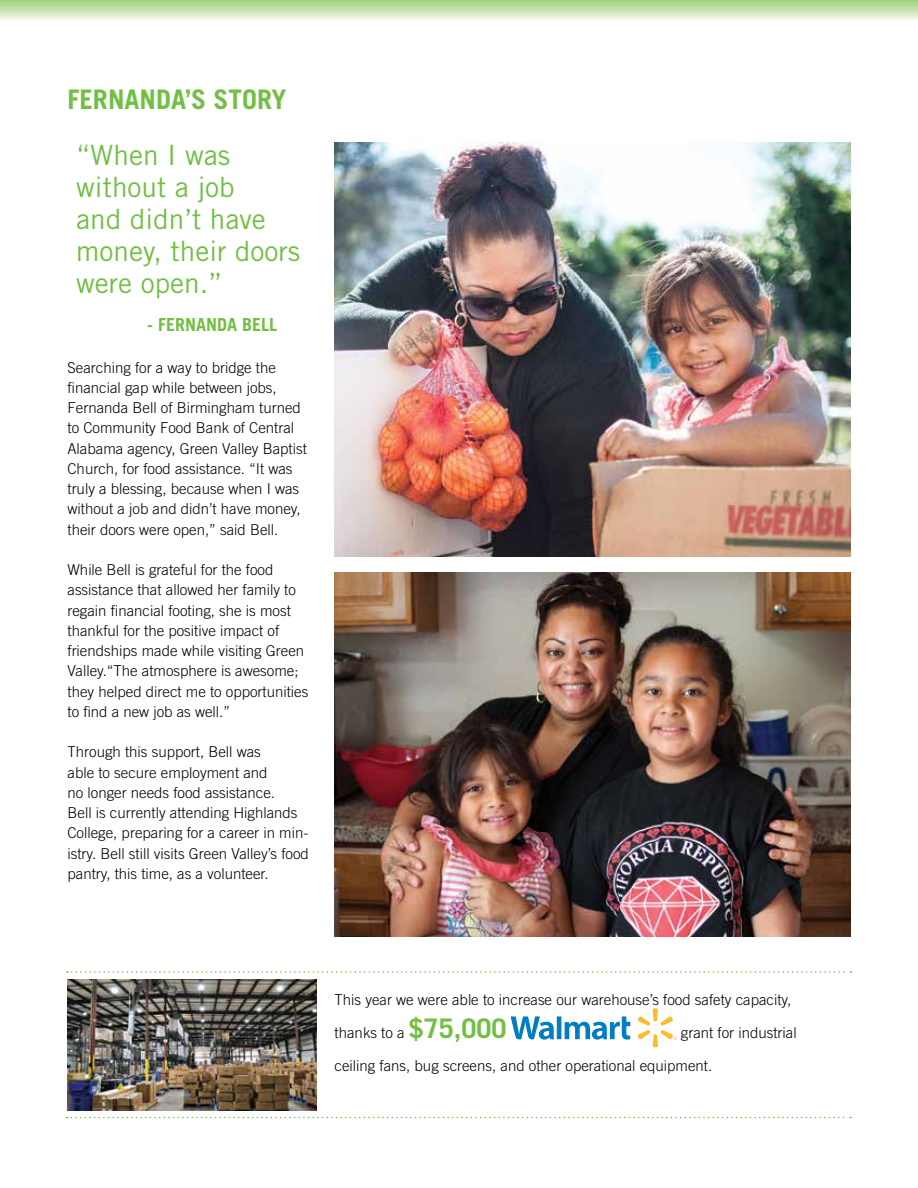
<style>
.page{position:relative;width:918px;height:1188px;background:#fff}
.page>*{position:absolute;margin:0;border:0;box-sizing:border-box;transform-origin:0 0}
.t1{font:27.9px/32.1px "Trade Gothic";color:#72bf44}
.t2{font:700 27px "Trade Gothic";color:#72bf44}
.t3{font:700 18px "Trade Gothic";color:#72bf44}
.t4{font:300 15px/20.2px "Trade Gothic";color:#000}
.s1{font-weight:700;font-size:27px;color:#72bf44}
</style>
<div class="page">
<svg style="left:0;top:0;width:918px;height:20px;background:#c9e3b4"></svg>
<img style="left:335px;top:143px;width:515px;height:414px">
<img style="left:335px;top:573px;width:515px;height:364px">
<svg style="left:67px;top:971px;width:784px;height:2px"></svg>
<svg style="left:67px;top:1117px;width:784px;height:1px"></svg>
<img style="left:68px;top:979px;width:248px;height:132px">
<svg style="left:511px;top:1016px;width:119px;height:24px"></svg>
<svg style="left:638px;top:1008px;width:39px;height:39px"></svg>
<h2 class="t2" style="left:68px;top:82px;width:221px">FERNANDA’S STORY</h2>
<h1 class="t1" style="left:76px;top:138px;width:225px">“When I was without a job<br>and didn’t have money, their doors were open.”</h1>
<p class="t3" style="left:147px;top:314px;width:132px">- FERNANDA BELL</p>
<p class="t4" style="left:68px;top:357px;width:241px">Searching for a way to bridge the financial gap while between jobs, Fernanda Bell of Birmingham turned to Community Food Bank of Central Alabama agency, Green Valley Baptist Church, for food assistance. “It was truly a blessing, because when I was without a job and didn’t have money, their doors were open,” said Bell.</p>
<p class="t4" style="left:68px;top:559px;width:242px">While Bell is grateful for the food assistance that allowed her family to regain financial footing, she is most thankful for the positive impact of friendships made while visiting Green Valley.“The atmosphere is awesome; they helped direct me to opportunities to find a new job as well.”</p>
<p class="t4" style="left:68px;top:742px;width:243px">Through this support, Bell was<br>able to secure employment and<br>no longer needs food assistance.<br>Bell is currently attending Highlands College, preparing for a career in min&shy;istry. Bell still visits Green Valley’s food pantry, this time, as a volunteer.</p>
<p class="t4" style="left:335px;top:990px;width:458px">This year we were able to increase our warehouse’s food safety capacity,</p>
<p class="t4" style="left:335px;top:1023px;width:173px">thanks to a <span class="s1">$75,000</span></p>
<p class="t4" style="left:681px;top:1023px;width:117px">grant for industrial</p>
<p class="t4" style="left:335px;top:1056px;width:379px">ceiling fans, bug screens, and other operational equipment.</p>
</div>
